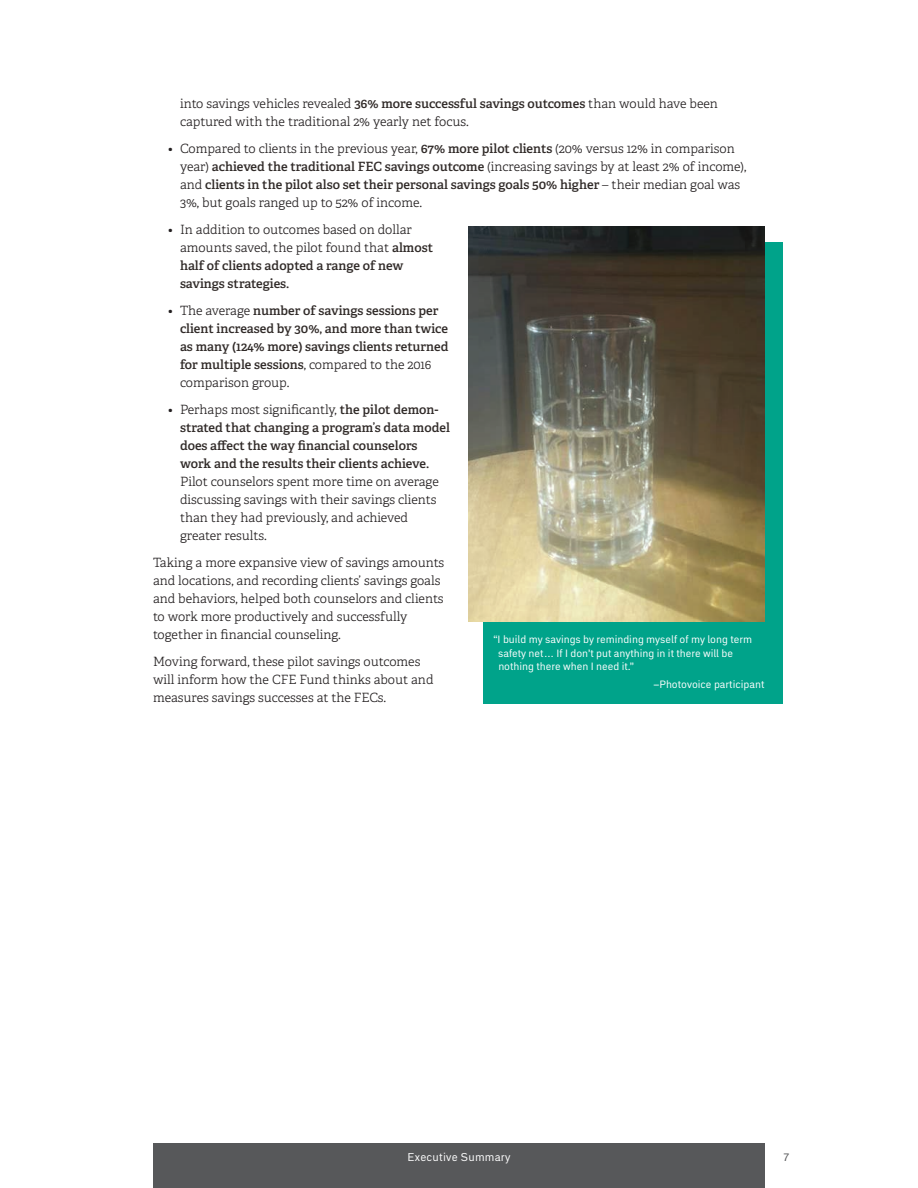
<style>
.page{position:relative;width:918px;height:1188px;background:#fff}
.page>*{position:absolute;margin:0;border:0;box-sizing:border-box;transform-origin:0 0}
.Body{font:300 12.75px/18px "Adelle";color:#231f20}
.t1{font:600 12.75px/18px "Adelle";color:#302a28}
.Footer_Section_Title{font:11.25px "Embarcadero MVB";letter-spacing:.02em;color:#fff}
.Footer_Ordinal_Right{font:11.25px "Embarcadero MVB";color:#57585a}
.Caption_-_White{font:10.5px/13.5px "Embarcadero MVB";color:#fff}
.Caption_Citation{font:10.5px "Embarcadero MVB";color:#fff}
.s1{font-weight:600;color:#302a28}
.s2{font-weight:300;color:#231f20}
</style>
<div class="page">
<div style="left:153px;top:1143px;width:612px;height:45px;background:#57585a"></div>
<div style="left:483px;top:242px;width:300px;height:462px;background:#00a38a"></div>
<img style="left:468px;top:227px;width:297px;height:394px">
<p class="Body" style="left:180px;top:95px;width:539px">into savings vehicles revealed <span class="s1">36% more successful savings outcomes</span> than would have been captured with the traditional 2% yearly net focus.</p>
<p class="Body" style="left:180px;top:140px;width:568px;text-indent:-12px">• Compared to clients in the previous year, <span class="s1">67% more pilot clients</span> (20% versus 12% in comparison year) <span class="s1">achieved the traditional FEC savings outcome</span> (increasing savings by at least 2% of income), and <span class="s1">clients in the pilot also set their personal savings goals 50% higher</span> – their median goal was 3%, but goals ranged up to 52% of income.</p>
<p class="Body" style="left:180px;top:221px;width:255px;text-indent:-12px">• In addition to outcomes based on dollar amounts saved, the pilot found that <span class="s1">almost half of clients adopted a range of new savings strategies.</span></p>
<p class="t1" style="left:180px;top:302px;width:270px;text-indent:-12px"><span class="s2">• The average</span> number of savings sessions per client increased by 30%, and more than twice as many (124% more) savings clients returned for multiple sessions<span class="s2">, compared to the 2016 comparison group.</span></p>
<p class="Body" style="left:180px;top:401px;width:272px;text-indent:-12px">• Perhaps most significantly, <span class="s1">the pilot demon&shy;strated that changing a program’s data model does affect the way financial counselors work and the results their clients achieve.<br></span>Pilot counselors spent more time on average discussing savings with their savings clients than they had previously, and achieved greater results.</p>
<p class="Body" style="left:153px;top:554px;width:293px">Taking a more expansive view of savings amounts and locations, and recording clients’ savings goals and behaviors, helped both counselors and clients to work more productively and successfully together in financial counseling.</p>
<p class="Body" style="left:153px;top:653px;width:282px">Moving forward, these pilot savings outcomes will inform how the CFE Fund thinks about and measures savings successes at the FECs.</p>
<p class="Caption_-_White" style="left:498px;top:633px;width:255px;text-indent:-5px">“I build my savings by reminding myself of my long term safety net… If I don’t put anything in it there will be nothing there when I need it.”</p>
<p class="Caption_Citation" style="left:653px;top:678px;width:112px">–Photovoice participant</p>
<p class="Footer_Section_Title" style="left:408px;top:1150px;width:104px">Executive Summary</p>
<p class="Footer_Ordinal_Right" style="left:783px;top:1150px;width:8px">7</p>
</div>
